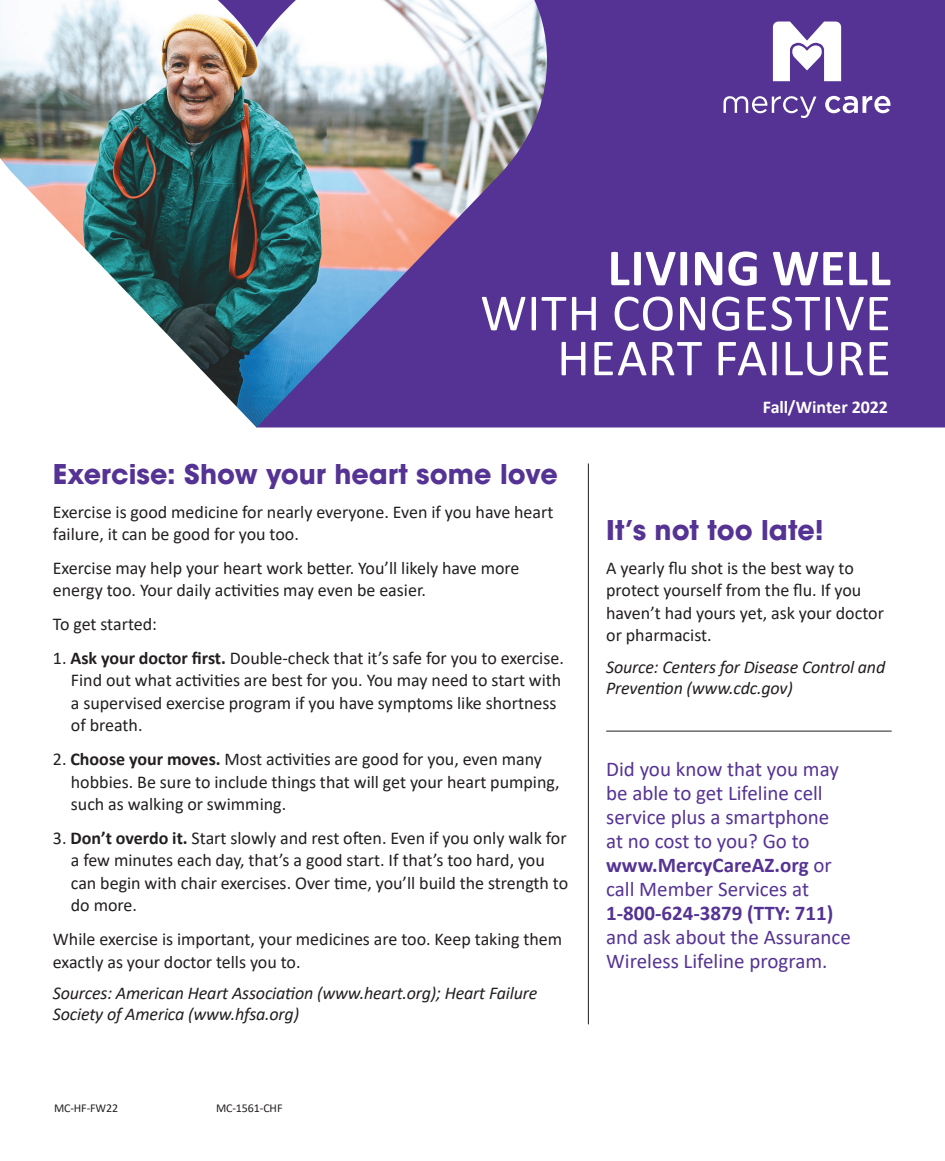
<style>
.page{position:relative;width:945px;height:1161px;background:#fff}
.page>*{position:absolute;margin:0;border:0;box-sizing:border-box;transform-origin:0 0}
.t1{font:52.5px/45px "Calibri";letter-spacing:.005em;color:#fff;text-align:right}
.t2{font:700 27px "ITC Avant Garde Std";color:#553394}
._12pt_CTA___MC{font:21px/24px "Calibri";color:#553394}
._12pt_BODY_MAIN___MC{font:18px/22.5px "Calibri";color:#231f20}
._12pt_Source___MC{font:italic 18px/21px "Calibri";letter-spacing:-.01em;color:#231f20}
.t3{font:700 18px "Calibri";letter-spacing:-.005em;color:#fff}
.t4{font:12px "Calibri";letter-spacing:-.01em;color:#231f20}
.s1{font-weight:700}
</style>
<div class="page">
<hr style="left:606px;top:731px;width:286px;height:1px;background:#231f20">
<div style="left:256px;top:0;width:689px;height:428px;background:#553394"></div>
<img style="left:0;top:0;width:549px;height:427px">
<svg style="left:825px;top:96px;width:66px;height:17px"></svg>
<svg style="left:724px;top:96px;width:92px;height:22px"></svg>
<svg style="left:773px;top:22px;width:68px;height:59px"></svg>
<hr style="left:588px;top:464px;width:1px;height:560px;background:#231f20">
<h1 class="t1" style="left:480px;top:244px;width:412px"><span class="s1">LIVING WELL<br></span>WITH CONGESTIVE<br>HEART FAILURE</h1>
<h2 class="t2" style="left:53px;top:456px;width:506px">Exercise: Show your heart some love</h2>
<p class="_12pt_BODY_MAIN___MC" style="left:53px;top:500px;width:502px">Exercise is good medicine for nearly everyone. Even if you have heart failure, it can be good for you too.</p>
<p class="_12pt_BODY_MAIN___MC" style="left:53px;top:556px;width:468px">Exercise may help your heart work better. You’ll likely have more energy too. Your daily activities may even be easier.</p>
<p class="_12pt_BODY_MAIN___MC" style="left:53px;top:612px;width:106px">To get started:</p>
<p class="_12pt_BODY_MAIN___MC" style="left:71px;top:646px;width:495px;text-indent:-18px">1. <span class="s1">Ask your doctor first.</span> Double-check that it’s safe for you to exercise.<br>Find out what activities are best for you. You may need to start with a supervised exercise program if you have symptoms like shortness of breath.</p>
<p class="_12pt_BODY_MAIN___MC" style="left:71px;top:747px;width:490px;text-indent:-18px">2. <span class="s1">Choose your moves.</span> Most activities are good for you, even many hobbies. Be sure to include things that will get your heart pumping, such as walking or swimming.</p>
<p class="_12pt_BODY_MAIN___MC" style="left:71px;top:826px;width:499px;text-indent:-18px">3. <span class="s1">Don’t overdo it.</span> Start slowly and rest often. Even if you only walk for a few minutes each day, that’s a good start. If that’s too hard, you can begin with chair exercises. Over time, you’ll build the strength to do more.</p>
<p class="_12pt_BODY_MAIN___MC" style="left:53px;top:927px;width:511px">While exercise is important, your medicines are too. Keep taking them exactly as your doctor tells you to.</p>
<p class="_12pt_Source___MC" style="left:53px;top:982px;width:486px">Sources: American Heart Association (www.heart.org); Heart Failure<br>Society of America (www.hfsa.org)</p>
<p class="t4" style="left:54px;top:1100px;width:66px">MC-HF-FW22</p>
<p class="t4" style="left:216px;top:1100px;width:68px">MC-1561-CHF</p>
<p class="t3" style="left:763px;top:394px;width:127px">Fall/Winter 2022</p>
<h3 class="t2" style="left:606px;top:513px;width:219px">It’s not too late!</h3>
<p class="_12pt_BODY_MAIN___MC" style="left:606px;top:556px;width:279px">A yearly flu shot is the best way to protect yourself from the flu. If you haven’t had yours yet, ask your doctor or pharmacist.</p>
<p class="_12pt_Source___MC" style="left:606px;top:655px;width:281px">Source: Centers for Disease Control and<br>Prevention (www.cdc.gov)</p>
<p class="_12pt_CTA___MC" style="left:606px;top:757px;width:246px">Did you know that you may be able to get Lifeline cell service plus a smartphone at no cost to you? Go to <span class="s1">www.MercyCareAZ.org</span> or call Member Services at<br><span class="s1">1-800-624-3879 (TTY: 711) </span>and ask about the Assurance<br>Wireless Lifeline program.</p>
</div>
